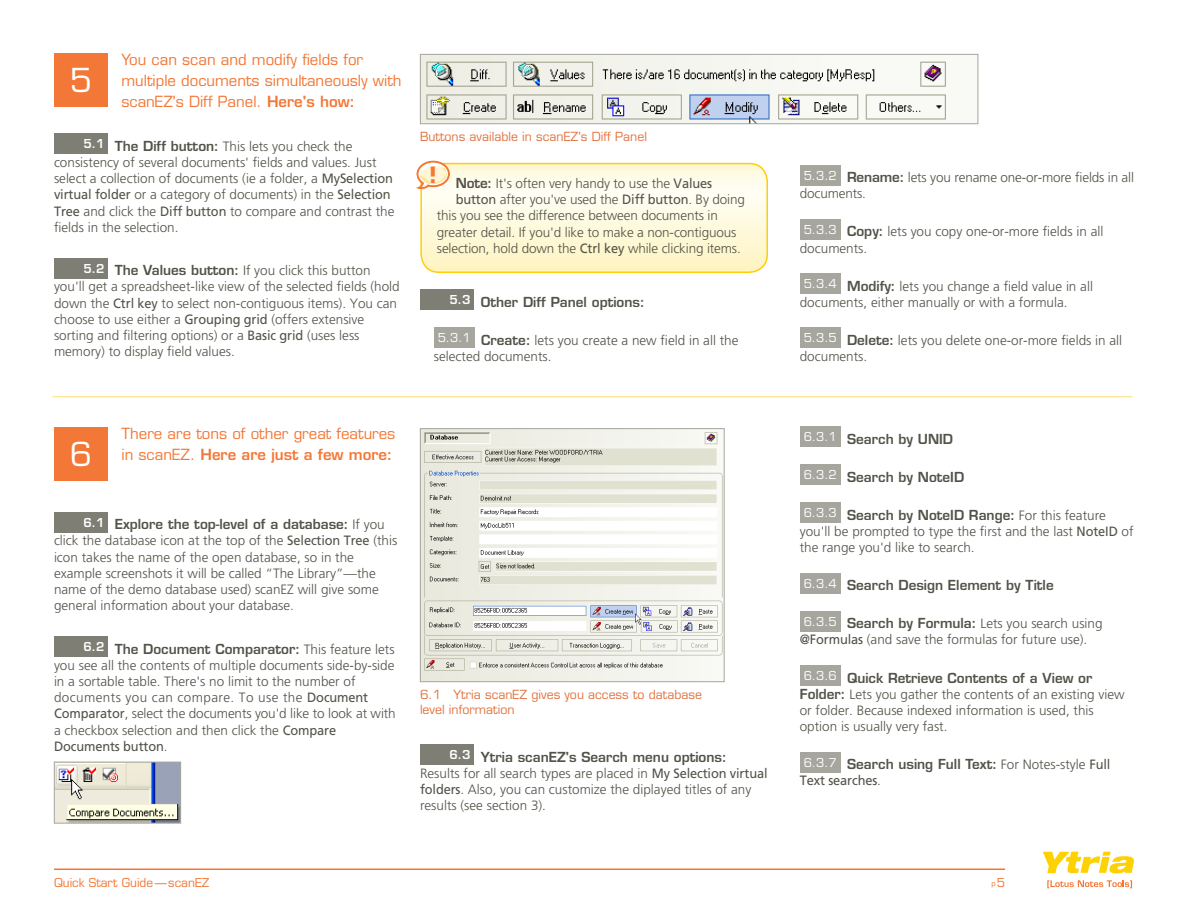
<style>
.page{position:relative;width:1188px;height:918px;background:#fff}
.page>*{position:absolute;margin:0;border:0;box-sizing:border-box;transform-origin:0 0}
.t1{font:32.25px "Eurostile";color:#fff}
.t2{font:700 21.9px "Eurostile";color:#f37736}
.Text_-_Level_1{font:15px/21px "Eurostile";color:#f37736}
.Text_-_Level_2{font:300 13.5px/16.2px "Frutiger";color:#535249}
.Text_-_Level_3{font:300 13.5px/16.2px "Frutiger";color:#535249}
.Text_-_Level_3-2{font:600 13.5px/16.2px "Eurostile";color:#535249}
.Text_-_Level_2-2{font:600 13.5px "Eurostile";color:#535249}
.Captions{font:12.3px/14.7px "Eurostile";color:#e0733f}
.t3{font:12px "Eurostile";color:#fff}
.t4{font:12px "Eurostile";color:#f37736}
.t5{font:600 12px "Eurostile";color:#fff}
.t6{font:7.5px "Eurostile";color:#f37736}
.s1{font-weight:600}
.s2{font-family:"Eurostile";font-weight:600}
.s3{font-weight:400}
.s4{font-family:"Frutiger";font-weight:300}
.s5{font-family:"Frutiger";font-weight:400}
.s6{font-size:12px}
</style>
<div class="page">
<svg style="left:1043px;top:852px;width:91px;height:21px"></svg>
<svg style="left:1047px;top:880px;width:85px;height:8px"></svg>
<div style="left:54px;top:427px;width:54px;height:54px;background:#f37736"></div>
<div style="left:54px;top:512px;width:54px;height:20px;background:#7f7e74"></div>
<div style="left:54px;top:636px;width:54px;height:21px;background:#7f7e74"></div>
<div style="left:54px;top:53px;width:54px;height:54px;background:#f37736"></div>
<div style="left:54px;top:133px;width:54px;height:21px;background:#7f7e74"></div>
<div style="left:54px;top:258px;width:54px;height:20px;background:#7f7e74"></div>
<div style="left:420px;top:289px;width:54px;height:21px;background:#7f7e74"></div>
<div style="left:434px;top:328px;width:40px;height:20px;background:#a6a69f"></div>
<div style="left:800px;top:165px;width:40px;height:20px;background:#a6a69f"></div>
<div style="left:800px;top:219px;width:40px;height:20px;background:#a6a69f"></div>
<div style="left:800px;top:273px;width:40px;height:21px;background:#a6a69f"></div>
<div style="left:800px;top:328px;width:40px;height:20px;background:#a6a69f"></div>
<svg style="left:420px;top:428px;width:305px;height:254px"></svg>
<svg style="left:420px;top:54px;width:559px;height:71px"></svg>
<svg style="left:416px;top:160px;width:351px;height:112px"></svg>
<hr style="left:52px;top:396px;width:1080px;height:1px;background:#ffdf74">
<div style="left:420px;top:744px;width:54px;height:21px;background:#7f7e74"></div>
<svg style="left:54px;top:761px;width:127px;height:63px;background:#cac9c2"></svg>
<div style="left:800px;top:426px;width:40px;height:21px;background:#a6a69f"></div>
<div style="left:800px;top:464px;width:40px;height:21px;background:#a6a69f"></div>
<div style="left:800px;top:502px;width:40px;height:21px;background:#a6a69f"></div>
<div style="left:800px;top:573px;width:40px;height:20px;background:#a6a69f"></div>
<div style="left:800px;top:611px;width:40px;height:20px;background:#a6a69f"></div>
<div style="left:800px;top:665px;width:40px;height:21px;background:#a6a69f"></div>
<div style="left:800px;top:752px;width:40px;height:20px;background:#a6a69f"></div>
<hr style="left:54px;top:868px;width:951px;height:2px;background:#f37736">
<p class="t1" style="left:70px;top:61px;width:24px">5</p>
<p class="Text_-_Level_1" style="left:122px;top:49px;width:282px">You can scan and modify fields for multiple documents simultaneously with scanEZ's Diff Panel. <span class="s1">Here's how:</span></p>
<p class="t5" style="left:83px;top:136px;width:23px">5.1</p>
<p class="Text_-_Level_2" style="left:54px;top:138px;width:342px;text-indent:61px"><span class="s2">The Diff button:</span> This lets you check the consistency of several documents' fields and values. Just select a collection of documents (ie a folder, a <span class="s3">MySelection virtual folder</span> or a category of documents) in the <span class="s3">Selection Tree</span> and click the <span class="s3">Diff button</span> to compare and contrast the fields in the selection.</p>
<p class="t5" style="left:83px;top:261px;width:23px">5.2</p>
<p class="Text_-_Level_2" style="left:54px;top:263px;width:347px;text-indent:61px"><span class="s2">The Values button:</span> If you click this button you'll get a spreadsheet-like view of the selected fields (hold down the <span class="s3">Ctrl key</span> to select non-contiguous items). You can choose to use either a <span class="s3">Grouping grid</span> (offers extensive sorting and filtering options) or a <span class="s3">Basic grid</span> (uses less memory) to display field values.</p>
<p class="Captions" style="left:420px;top:129px;width:229px">Buttons available in scanEZ's Diff Panel</p>
<h2 class="t2" style="left:429px;top:161px;width:9px">!</h2>
<p class="Text_-_Level_2" style="left:456px;top:175px;width:258px"><span class="s2">Note:</span> It's often very handy to use the <span class="s3">Values</span></p>
<p class="Text_-_Level_2" style="left:456px;top:192px;width:291px"><span class="s3">button</span> after you've used the <span class="s3">Diff button</span>. By doing</p>
<p class="Text_-_Level_2" style="left:437px;top:208px;width:282px">this you see the difference between documents in</p>
<p class="Text_-_Level_2" style="left:437px;top:224px;width:301px">greater detail. If you'd like to make a non‑contiguous</p>
<p class="Text_-_Level_2" style="left:437px;top:240px;width:305px">selection, hold down the <span class="s3">Ctrl key</span> while clicking items.</p>
<p class="t5" style="left:449px;top:292px;width:23px">5.3</p>
<p class="Text_-_Level_2-2" style="left:481px;top:293px;width:166px">Other Diff Panel options:</p>
<p class="t3" style="left:438px;top:331px;width:35px">5.3.1</p>
<p class="Text_-_Level_3" style="left:434px;top:332px;width:306px;text-indent:47px"><span class="s2">Create:</span> lets you create a new field in all the selected documents.</p>
<p class="t1" style="left:70px;top:435px;width:24px">6</p>
<p class="Text_-_Level_1" style="left:122px;top:423px;width:275px">There are tons of other great features in scanEZ. <span class="s1">Here are just a few more:</span></p>
<p class="t5" style="left:83px;top:515px;width:23px">6.1</p>
<p class="Text_-_Level_2" style="left:54px;top:517px;width:345px;text-indent:61px"><span class="s2">Explore the top-level of a database:</span> If you click the database icon at the top of the <span class="s3">Selection Tree</span> (this icon takes the name of the open database, so in the example screenshots it will be called “The Library”—the name of the demo database used) scanEZ will give some general information about your database.</p>
<p class="t5" style="left:83px;top:639px;width:23px">6.2</p>
<p class="Text_-_Level_2" style="left:54px;top:641px;width:343px;text-indent:61px"><span class="s2">The Document Comparator:</span> This feature lets you see all the contents of multiple documents side-by-side in a sortable table. There's no limit to the number of documents you can compare. To use the <span class="s3">Document Comparator</span>, select the documents you'd like to look at with a checkbox selection and then click the <span class="s3">Compare Documents button</span>.</p>
<p class="Captions" style="left:420px;top:687px;width:284px">6.1 Ytria scanEZ gives you access to database level information</p>
<p class="t5" style="left:449px;top:747px;width:23px">6.3</p>
<p class="Text_-_Level_2" style="left:420px;top:749px;width:349px;text-indent:61px"><span class="s2">Ytria scanEZ's Search menu options:<br></span>Results for all search types are placed in <span class="s3">My Selection virtual folders</span>. Also, you can customize the diplayed titles of any results (see section 3).</p>
<p class="t3" style="left:804px;top:168px;width:35px">5.3.2</p>
<p class="Text_-_Level_3" style="left:800px;top:170px;width:336px;text-indent:47px"><span class="s2">Rename:</span> lets you rename one-or-more fields in all documents.</p>
<p class="t3" style="left:804px;top:222px;width:35px">5.3.3</p>
<p class="Text_-_Level_3" style="left:800px;top:224px;width:305px;text-indent:47px"><span class="s2">Copy:</span> lets you copy one-or-more fields in all documents.</p>
<p class="t3" style="left:804px;top:276px;width:35px">5.3.4</p>
<p class="Text_-_Level_3" style="left:800px;top:278px;width:295px;text-indent:47px"><span class="s2">Modify:</span> lets you change a field value in all documents, either manually or with a formula.</p>
<p class="t3" style="left:804px;top:331px;width:35px">5.3.5</p>
<p class="Text_-_Level_3" style="left:800px;top:332px;width:324px;text-indent:47px"><span class="s2">Delete:</span> lets you delete one-or-more fields in all documents.</p>
<p class="t3" style="left:804px;top:429px;width:35px">6.3.1</p>
<p class="Text_-_Level_3-2" style="left:847px;top:430px;width:108px">Search by UNID</p>
<p class="t3" style="left:804px;top:467px;width:35px">6.3.2</p>
<p class="Text_-_Level_3-2" style="left:847px;top:469px;width:119px">Search by NoteID</p>
<p class="t3" style="left:804px;top:505px;width:35px">6.3.3</p>
<p class="Text_-_Level_3" style="left:800px;top:507px;width:335px;text-indent:47px"><span class="s2">Search by NoteID Range:</span> For this feature you'll be prompted to type the first and the last <span class="s3">NoteID</span> of the range you'd like to search.</p>
<p class="t3" style="left:804px;top:576px;width:35px">6.3.4</p>
<p class="Text_-_Level_3-2" style="left:847px;top:577px;width:208px">Search Design Element by Title</p>
<p class="t3" style="left:804px;top:614px;width:35px">6.3.5</p>
<p class="Text_-_Level_3" style="left:800px;top:616px;width:304px;text-indent:47px"><span class="s2">Search by Formula:</span> Lets you search using <span class="s3">@Formulas</span> (and save the formulas for future use).</p>
<p class="t3" style="left:804px;top:668px;width:35px">6.3.6</p>
<p class="Text_-_Level_3" style="left:800px;top:670px;width:326px;text-indent:47px"><span class="s2">Quick Retrieve Contents of a View or Folder:</span> Lets you gather the contents of an existing view or folder. Because indexed information is used, this option is usually very fast.</p>
<p class="t3" style="left:804px;top:755px;width:35px">6.3.7</p>
<p class="Text_-_Level_3-2" style="left:800px;top:756px;width:312px;text-indent:47px">Search using Full Text: <span class="s4">For Notes-style</span> <span class="s5">Full<br>Text searches</span><span class="s4">.</span></p>
<p class="t4" style="left:54px;top:876px;width:157px">Quick Start Guide—scanEZ</p>
<p class="t6" style="left:992px;top:879px;width:15px">p<span class="s6">5</span></p>
</div>
